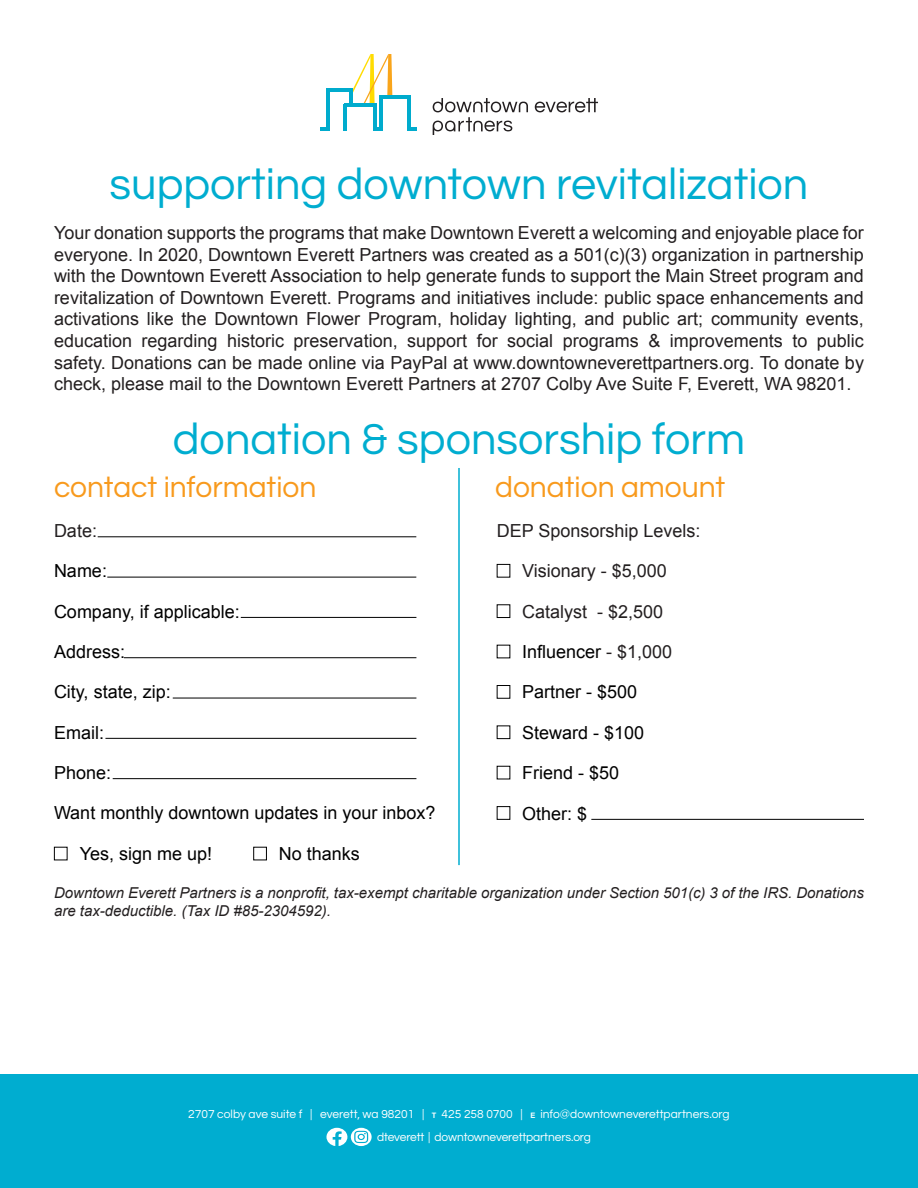
<style>
.page{position:relative;width:918px;height:1188px;background:#fff}
.page>*{position:absolute;margin:0;border:0;box-sizing:border-box;transform-origin:0 0}
.t1{font:45px "Questrial";color:#00add0}
.t2{font:30px "Questrial";color:#f89a1d}
.t3{font:18px/21.6px "Arial";color:#231f20;text-align:justify}
.t4{font:18px "Arial";color:#000}
.t5{font:italic 15px/18px "Arial";color:#231f20}
.t6{font:12px "Questrial";letter-spacing:-.005em;color:#fff}
.s1{color:#231f20}
.s2{font-family:"Arial";font-weight:700;font-size:7.5px}
</style>
<div class="page">
<div style="left:497px;top:564px;width:13px;height:14px;border:1px solid #000"></div>
<div style="left:497px;top:604px;width:13px;height:14px;border:1px solid #000"></div>
<div style="left:497px;top:685px;width:13px;height:14px;border:1px solid #000"></div>
<div style="left:497px;top:726px;width:13px;height:13px;border:1px solid #000"></div>
<div style="left:497px;top:806px;width:13px;height:14px;border:1px solid #000"></div>
<hr style="left:591px;top:819px;width:273px;height:1px;background:#000">
<div style="left:54px;top:847px;width:14px;height:13px;border:1px solid #000"></div>
<div style="left:253px;top:847px;width:14px;height:13px;border:1px solid #000"></div>
<div style="left:0;top:1075px;width:918px;height:113px;background:#00add0"></div>
<svg style="left:326px;top:1128px;width:46px;height:18px"></svg>
<hr style="left:241px;top:617px;width:175px;height:1px;background:#000">
<hr style="left:98px;top:536px;width:318px;height:1px;background:#000">
<hr style="left:107px;top:577px;width:309px;height:1px;background:#000">
<hr style="left:124px;top:657px;width:292px;height:1px;background:#000">
<hr style="left:173px;top:698px;width:243px;height:1px;background:#000">
<hr style="left:105px;top:738px;width:311px;height:1px;background:#000">
<hr style="left:113px;top:778px;width:303px;height:1px;background:#000">
<hr style="left:458px;top:468px;width:2px;height:397px;background:#00add0">
<svg style="left:535px;top:98px;width:63px;height:14px"></svg>
<svg style="left:350px;top:54px;width:42px;height:51px"></svg>
<hr style="left:408px;top:95px;width:3px;height:36px;background:#00abcd">
<svg style="left:411px;top:127px;width:6px;height:4px"></svg>
<svg style="left:320px;top:127px;width:6px;height:4px"></svg>
<svg style="left:377px;top:127px;width:3px;height:4px"></svg>
<hr style="left:380px;top:95px;width:31px;height:3px;background:#00abcd">
<hr style="left:380px;top:95px;width:3px;height:36px;background:#00abcd">
<hr style="left:326px;top:89px;width:27px;height:3px;background:#00abcd">
<hr style="left:350px;top:89px;width:3px;height:18px;background:#00abcd">
<hr style="left:326px;top:89px;width:3px;height:42px;background:#00abcd">
<hr style="left:344px;top:104px;width:33px;height:3px;background:#00abcd">
<hr style="left:374px;top:104px;width:3px;height:27px;background:#00abcd">
<hr style="left:344px;top:104px;width:3px;height:27px;background:#00abcd">
<svg style="left:433px;top:98px;width:95px;height:37px"></svg>
<p class="t1" style="left:110px;top:162px;width:700px">supporting downtown revitalization</p>
<p class="t3" style="left:54px;top:222px;width:812px">Your donation supports the programs that make Downtown Everett a welcoming and enjoyable place for everyone. In 2020, Downtown Everett Partners was created as a 501(c)(3) organization in partnership with the Downtown Everett Association to help generate funds to support the Main Street program and revitalization of Downtown Everett. Programs and initiatives include: public space enhancements and activations like the Downtown Flower Program, holiday lighting, and public art; community events, education regarding historic preservation, support for social programs &amp; improvements to public safety. Donations can be made online via PayPal at www.downtowneverettpartners.org. To donate by check, please mail to the Downtown Everett Partners at 2707 Colby Ave Suite F, Everett, WA 98201.</p>
<p class="t1" style="left:173px;top:417px;width:574px">donation &amp; sponsorship form</p>
<p class="t2" style="left:495px;top:472px;width:232px">donation amount</p>
<p class="t2" style="left:54px;top:472px;width:264px">contact information</p>
<p class="t3" style="left:54px;top:520px;width:45px">Date:</p>
<p class="t4" style="left:54px;top:559px;width:55px">Name:</p>
<p class="t4" style="left:54px;top:600px;width:187px">Company, if applicable:</p>
<p class="t4" style="left:54px;top:640px;width:73px">Address:</p>
<p class="t4" style="left:54px;top:680px;width:118px">City, state, zip:</p>
<p class="t4" style="left:54px;top:721px;width:52px">Email:</p>
<p class="t4" style="left:54px;top:761px;width:59px">Phone:</p>
<p class="t3" style="left:497px;top:520px;width:205px">DEP Sponsorship Levels:</p>
<p class="t3" style="left:522px;top:560px;width:146px">Visionary - $5,000</p>
<p class="t3" style="left:522px;top:601px;width:143px">Catalyst - $2,500</p>
<p class="t4" style="left:522px;top:640px;width:152px">Influencer <span class="s1">- $1,000</span></p>
<p class="t4" style="left:522px;top:680px;width:117px">Partner - $500</p>
<p class="t4" style="left:522px;top:721px;width:124px">Steward - $100</p>
<p class="t4" style="left:522px;top:761px;width:99px">Friend - $50</p>
<p class="t4" style="left:54px;top:801px;width:383px">Want monthly downtown updates in your inbox?</p>
<p class="t4" style="left:522px;top:801px;width:67px">Other: $</p>
<p class="t4" style="left:80px;top:842px;width:134px">Yes, sign me up!</p>
<p class="t4" style="left:279px;top:842px;width:83px">No thanks</p>
<p class="t5" style="left:54px;top:884px;width:811px">Downtown Everett Partners is a nonprofit, tax-exempt charitable organization under Section 501(c) 3 of the IRS. Donations are tax-deductible. (Tax ID #85-2304592).</p>
<p class="t6" style="left:188px;top:1108px;width:543px">2707 colby ave suite f | everett, wa 98201 | <span class="s2">T</span> 425 258 0700 | <span class="s2">E</span> info@downtowneverettpartners.org</p>
<p class="t6" style="left:377px;top:1131px;width:215px">dteverett | downtowneverettpartners.org</p>
</div>
